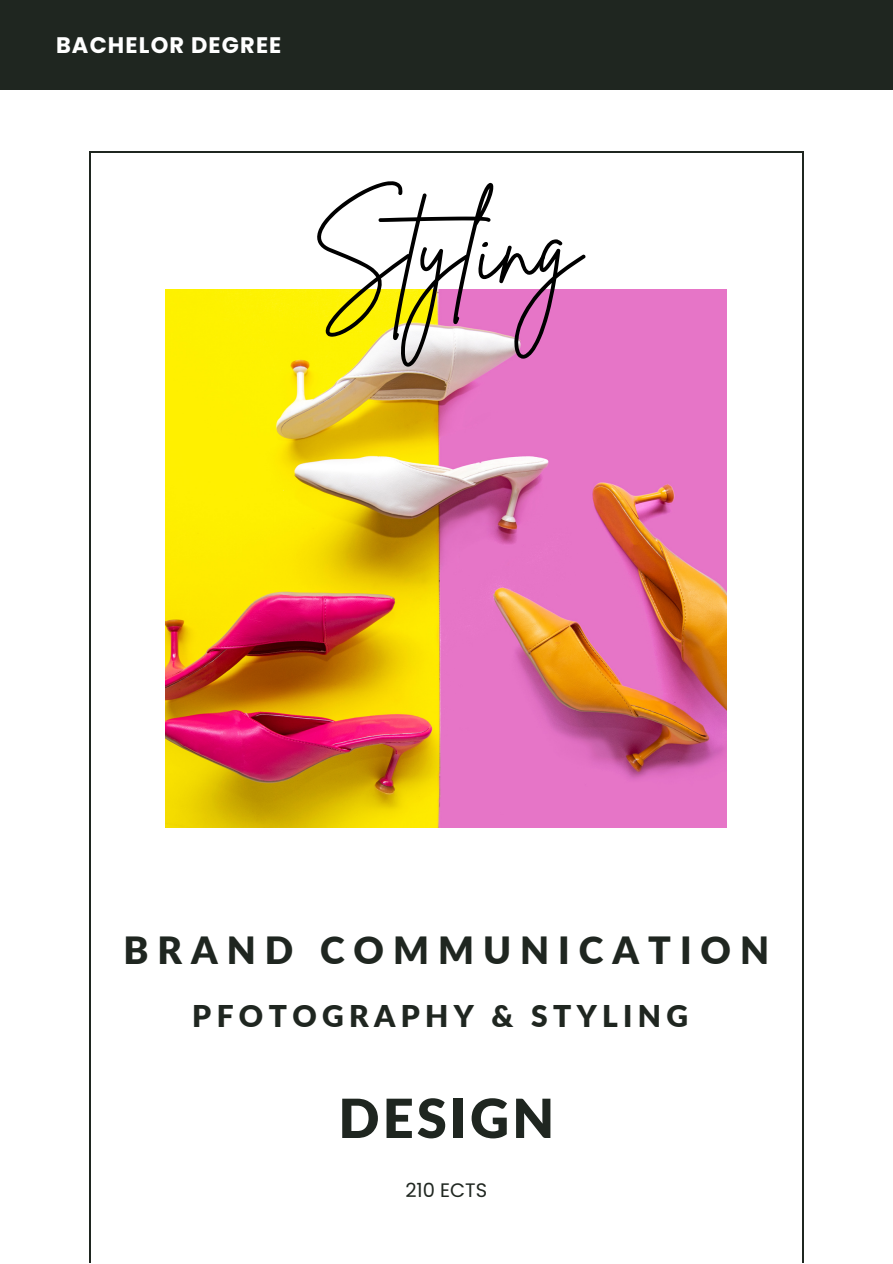
<style>
.page{position:relative;width:893px;height:1264px;background:#fff}
.page>*{position:absolute;margin:0;border:0;box-sizing:border-box;transform-origin:0 0}
.t1{font:99.75px "Brittany Signature";color:#000}
.t2{font:900 54px "Lato";letter-spacing:.06em;color:#1f2620}
.t3{font:900 37.5px "Lato";letter-spacing:.24em;color:#1f2620}
.t4{font:900 30px "Lato";letter-spacing:.18em;color:#1f2620}
.t5{font:700 22.5px "Poppins";letter-spacing:.05em;color:#fff}
.t6{font:19.5px "Poppins";color:#1f2620}
</style>
<div class="page">
<img style="left:165px;top:290px;width:561px;height:537px">
<div style="left:0;top:0;width:892px;height:89px;background:#1f2620"></div>
<p class="t5" style="left:56px;top:30px;width:227px">BACHELOR DEGREE</p>
<p class="t1" style="left:312px;top:183px;width:270px">Styling</p>
<p class="t3" style="left:123px;top:927px;width:647px">BRAND COMMUNICATION</p>
<p class="t4" style="left:192px;top:997px;width:497px">PFOTOGRAPHY &amp; STYLING</p>
<p class="t2" style="left:338px;top:1084px;width:217px">DESIGN</p>
<p class="t6" style="left:405px;top:1176px;width:83px">210 ECTS</p>
</div>
